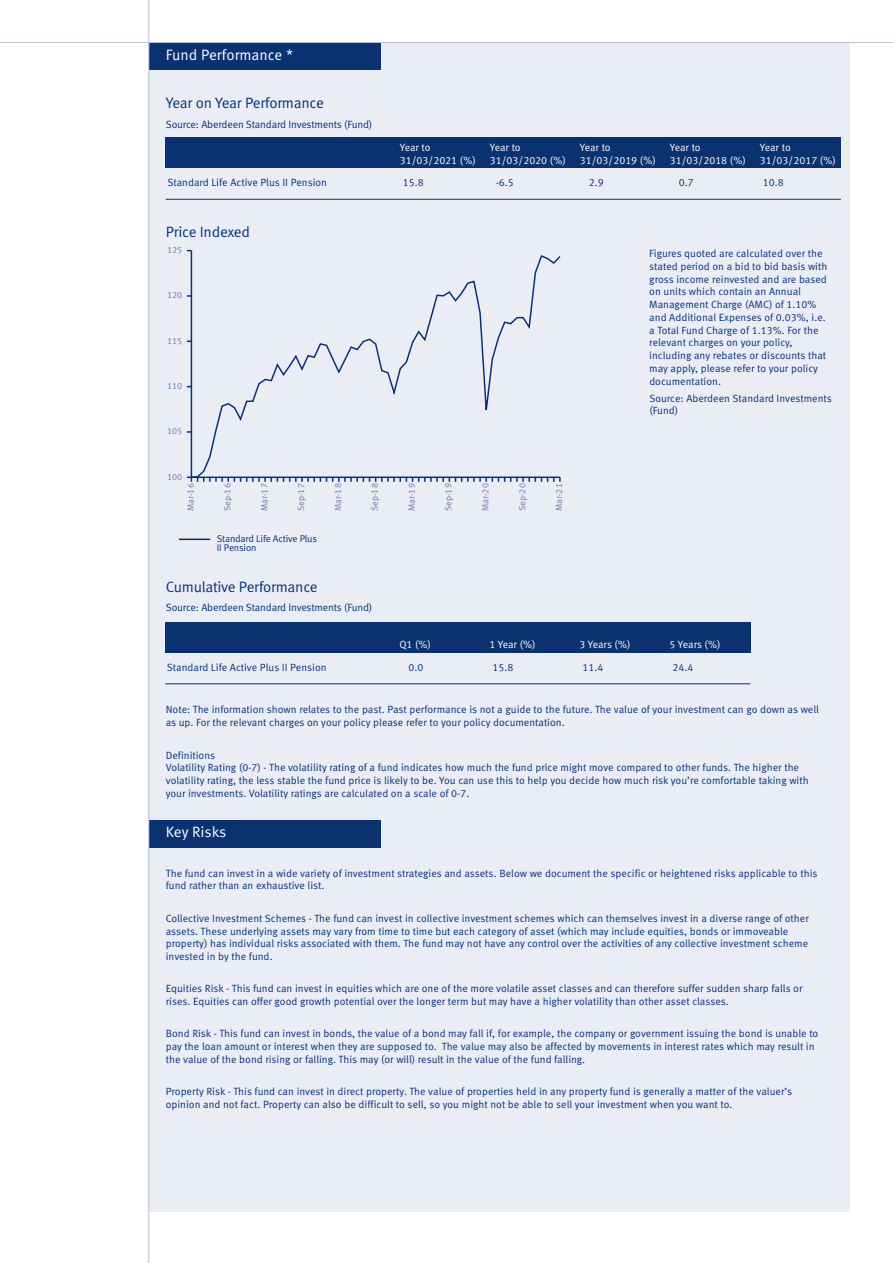
<style>
.page{position:relative;width:893px;height:1263px;background:#fff}
.page>*{position:absolute;margin:0;border:0;box-sizing:border-box;transform-origin:0 0}
.t1{font:15px "Meta Standard Life Pro TF Norm";letter-spacing:-.015em;color:#053276}
.t2{font:15px "Meta Standard Life Pro TF Norm";letter-spacing:-.005em;color:#fff}
.t3{font:10.5px/12.8px "Meta Standard Life Pro TF Norm";color:#053276}
.t4{font:10.5px/12.8px "Meta Standard Life Pro TF Norm";color:#fff}
.t5{font:9.75px/9px "Meta Standard Life Pro TF Norm";letter-spacing:-.015em;color:#053276}
.t6{font:9px "Meta Standard Life Pro TF Norm";color:#717bab}
</style>
<div class="page">
<div style="left:149px;top:43px;width:701px;height:1169px;background:#ebedf4"></div>
<div style="left:149px;top:43px;width:231px;height:27px;background:#0b3270"></div>
<hr style="left:0;top:42px;width:893px;height:1px;background:#bcbfd7">
<div style="left:166px;top:138px;width:225px;height:30px;background:#0b3270"></div>
<div style="left:391px;top:138px;width:90px;height:30px;background:#0b3270"></div>
<div style="left:481px;top:138px;width:90px;height:30px;background:#0b3270"></div>
<div style="left:571px;top:138px;width:90px;height:30px;background:#0b3270"></div>
<div style="left:661px;top:138px;width:90px;height:30px;background:#0b3270"></div>
<div style="left:751px;top:138px;width:90px;height:30px;background:#0b3270"></div>
<hr style="left:391px;top:199px;width:90px;height:1px;background:#0b3270">
<hr style="left:571px;top:199px;width:90px;height:1px;background:#0b3270">
<hr style="left:661px;top:199px;width:90px;height:1px;background:#0b3270">
<hr style="left:481px;top:199px;width:90px;height:1px;background:#0b3270">
<hr style="left:166px;top:199px;width:225px;height:1px;background:#0b3270">
<hr style="left:751px;top:199px;width:90px;height:1px;background:#0b3270">
<hr style="left:179px;top:539px;width:31px;height:1px;background:#0b3270">
<hr style="left:191px;top:251px;width:1px;height:226px;background:#053276">
<svg style="left:187px;top:476px;width:374px;height:6px"></svg>
<svg style="left:190px;top:254px;width:371px;height:225px"></svg>
<div style="left:165px;top:622px;width:225px;height:30px;background:#0b3270"></div>
<div style="left:390px;top:622px;width:90px;height:30px;background:#0b3270"></div>
<div style="left:480px;top:622px;width:90px;height:30px;background:#0b3270"></div>
<div style="left:570px;top:622px;width:90px;height:30px;background:#0b3270"></div>
<div style="left:660px;top:622px;width:90px;height:30px;background:#0b3270"></div>
<hr style="left:390px;top:683px;width:90px;height:1px;background:#0b3270">
<hr style="left:570px;top:683px;width:90px;height:1px;background:#0b3270">
<hr style="left:660px;top:683px;width:90px;height:1px;background:#0b3270">
<hr style="left:480px;top:683px;width:90px;height:1px;background:#0b3270">
<hr style="left:165px;top:683px;width:225px;height:1px;background:#0b3270">
<div style="left:149px;top:820px;width:231px;height:27px;background:#0b3270"></div>
<hr style="left:148px;top:0;width:1px;height:1263px;background:#bcbfd7">
<h1 class="t2" style="left:166px;top:49px;width:129px">Fund Performance *</h1>
<h1 class="t1" style="left:166px;top:97px;width:159px">Year on Year Performance</h1>
<p class="t3" style="left:166px;top:118px;width:208px">Source: Aberdeen Standard Investments (Fund)</p>
<p class="t4" style="left:400px;top:142px;width:77px">Year to<br>31/03/2021 (%)</p>
<p class="t4" style="left:490px;top:142px;width:77px">Year to<br>31/03/2020 (%)</p>
<p class="t4" style="left:580px;top:142px;width:77px">Year to<br>31/03/2019 (%)</p>
<p class="t4" style="left:670px;top:142px;width:77px">Year to<br>31/03/2018 (%)</p>
<p class="t4" style="left:760px;top:142px;width:77px">Year to<br>31/03/2017 (%)</p>
<p class="t3" style="left:167px;top:177px;width:161px">Standard Life Active Plus II Pension</p>
<p class="t3" style="left:403px;top:177px;width:22px">15.8</p>
<p class="t3" style="left:496px;top:177px;width:20px">-6.5</p>
<p class="t3" style="left:589px;top:177px;width:16px">2.9</p>
<p class="t3" style="left:679px;top:177px;width:16px">0.7</p>
<p class="t3" style="left:763px;top:177px;width:22px">10.8</p>
<h1 class="t1" style="left:166px;top:226px;width:86px">Price Indexed</h1>
<p class="t6" style="left:167px;top:246px;width:17px">125</p>
<p class="t6" style="left:167px;top:292px;width:17px">120</p>
<p class="t6" style="left:167px;top:337px;width:17px">115</p>
<p class="t6" style="left:167px;top:382px;width:17px">110</p>
<p class="t6" style="left:167px;top:428px;width:17px">105</p>
<p class="t6" style="left:167px;top:473px;width:17px">100</p>
<p class="t6" style="left:187px;top:511px;width:29px;rotate:-90deg">Mar-16</p>
<p class="t6" style="left:224px;top:511px;width:29px;rotate:-90deg">Sep-16</p>
<p class="t6" style="left:261px;top:511px;width:29px;rotate:-90deg">Mar-17</p>
<p class="t6" style="left:298px;top:511px;width:29px;rotate:-90deg">Sep-17</p>
<p class="t6" style="left:335px;top:511px;width:29px;rotate:-90deg">Mar-18</p>
<p class="t6" style="left:371px;top:511px;width:29px;rotate:-90deg">Sep-18</p>
<p class="t6" style="left:408px;top:511px;width:29px;rotate:-90deg">Mar-19</p>
<p class="t6" style="left:445px;top:511px;width:29px;rotate:-90deg">Sep-19</p>
<p class="t6" style="left:482px;top:511px;width:29px;rotate:-90deg">Mar-20</p>
<p class="t6" style="left:519px;top:511px;width:29px;rotate:-90deg">Sep-20</p>
<p class="t6" style="left:556px;top:511px;width:29px;rotate:-90deg">Mar-21</p>
<p class="t5" style="left:217px;top:535px;width:102px">Standard Life Active Plus<br>II Pension</p>
<h1 class="t1" style="left:166px;top:581px;width:153px">Cumulative Performance</h1>
<p class="t3" style="left:166px;top:602px;width:208px">Source: Aberdeen Standard Investments (Fund)</p>
<p class="t3" style="left:649px;top:248px;width:180px">Figures quoted are calculated over the stated period on a bid to bid basis with gross income reinvested and are based on units which contain an Annual Management Charge (AMC) of 1.10% and Additional Expenses of 0.03%, i.e. a Total Fund Charge of 1.13%. For the relevant charges on your policy, including any rebates or discounts that may apply, please refer to your policy documentation.</p>
<p class="t3" style="left:649px;top:392px;width:184px">Source: Aberdeen Standard Investments (Fund)</p>
<p class="t4" style="left:399px;top:639px;width:33px">Q1 (%)</p>
<p class="t4" style="left:489px;top:639px;width:48px">1 Year (%)</p>
<p class="t4" style="left:579px;top:639px;width:53px">3 Years (%)</p>
<p class="t4" style="left:669px;top:639px;width:53px">5 Years (%)</p>
<p class="t3" style="left:167px;top:661px;width:161px">Standard Life Active Plus II Pension</p>
<p class="t3" style="left:408px;top:661px;width:16px">0.0</p>
<p class="t3" style="left:492px;top:661px;width:22px">15.8</p>
<p class="t3" style="left:582px;top:661px;width:22px">11.4</p>
<p class="t3" style="left:672px;top:661px;width:22px">24.4</p>
<p class="t3" style="left:166px;top:704px;width:655px">Note: The information shown relates to the past. Past performance is not a guide to the future. The value of your investment can go down as well as up. For the relevant charges on your policy please refer to your policy documentation.</p>
<p class="t3" style="left:166px;top:749px;width:644px">Definitions<br>Volatility Rating (0-7) - The volatility rating of a fund indicates how much the fund price might move compared to other funds. The higher the volatility rating, the less stable the fund price is likely to be. You can use this to help you decide how much risk you’re comfortable taking with your investments. Volatility ratings are calculated on a scale of 0-7.</p>
<h1 class="t2" style="left:166px;top:826px;width:62px">Key Risks</h1>
<p class="t3" style="left:166px;top:867px;width:653px">The fund can invest in a wide variety of investment strategies and assets. Below we document the specific or heightened risks applicable to this fund rather than an exhaustive list.</p>
<p class="t3" style="left:166px;top:913px;width:644px">Collective Investment Schemes - The fund can invest in collective investment schemes which can themselves invest in a diverse range of other assets. These underlying assets may vary from time to time but each category of asset (which may include equities, bonds or immoveable property) has individual risks associated with them. The fund may not have any control over the activities of any collective investment scheme invested in by the fund.</p>
<p class="t3" style="left:166px;top:983px;width:638px">Equities Risk - This fund can invest in equities which are one of the more volatile asset classes and can therefore suffer sudden sharp falls or rises. Equities can offer good growth potential over the longer term but may have a higher volatility than other asset classes.</p>
<p class="t3" style="left:166px;top:1028px;width:654px">Bond Risk - This fund can invest in bonds, the value of a bond may fall if, for example, the company or government issuing the bond is unable to pay the loan amount or interest when they are supposed to. The value may also be affected by movements in interest rates which may result in the value of the bond rising or falling. This may (or will) result in the value of the fund falling.</p>
<p class="t3" style="left:166px;top:1086px;width:628px">Property Risk - This fund can invest in direct property. The value of properties held in any property fund is generally a matter of the valuer’s opinion and not fact. Property can also be difficult to sell, so you might not be able to sell your investment when you want to.</p>
</div>
